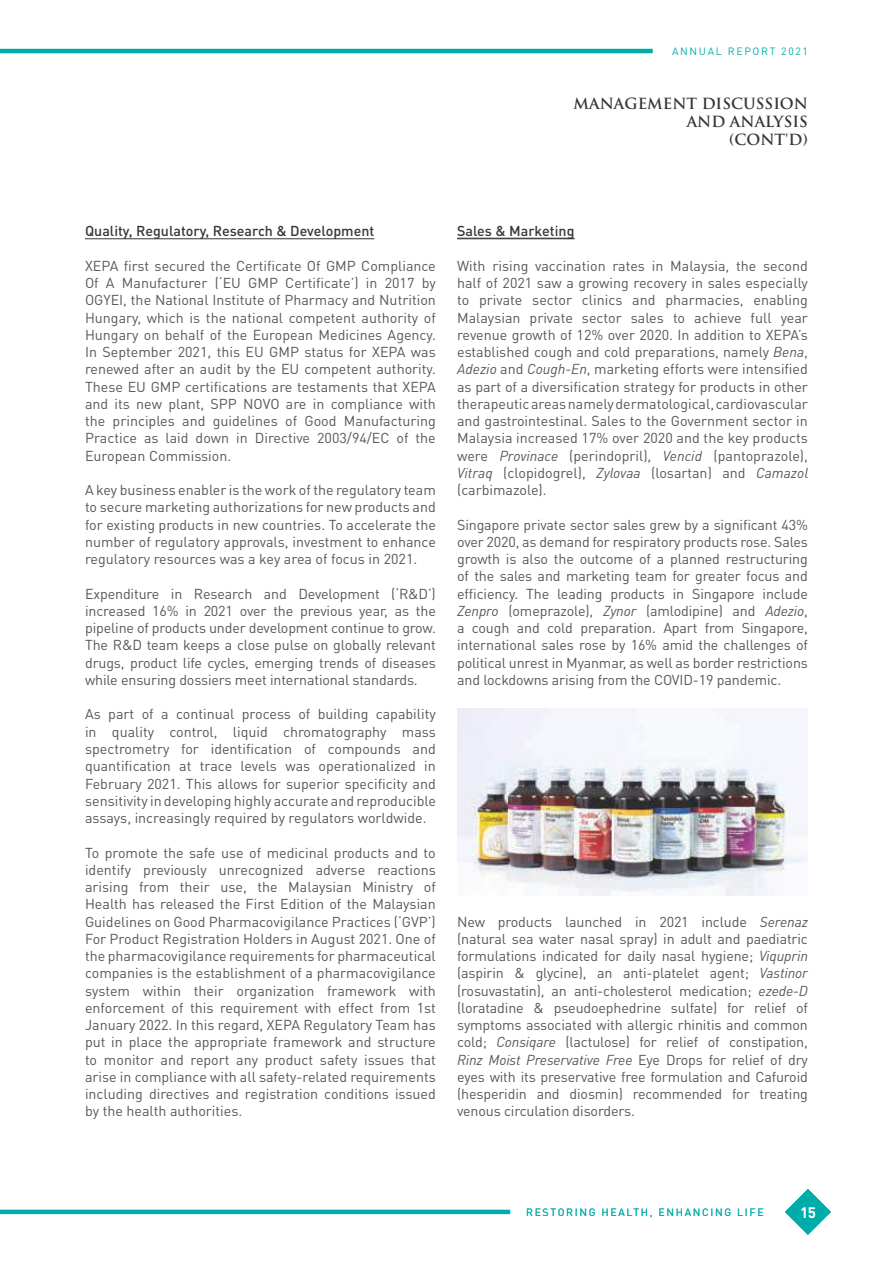
<style>
.page{position:relative;width:893px;height:1263px;background:#fff}
.page>*{position:absolute;margin:0;border:0;box-sizing:border-box;transform-origin:0 0}
.t1{font:700 15px/18px "Trajan Pro";color:#373535;text-align:right}
.t2{font:700 15px "DINOT";color:#fff}
.t3{font:14.25px/17.2px "DINOT";color:#575759;text-align:justify}
.t4{font:500 14.25px "DINOT";color:#373535}
.t5{font:10.5px "DINOT";letter-spacing:.16em;color:#00aca9}
.s1{font-style:italic}
</style>
<div class="page">
<hr style="left:0;top:49px;width:653px;height:4px;background:#00aca9">
<hr style="left:0;top:1210px;width:510px;height:4px;background:#00aca9">
<svg style="left:785px;top:1189px;width:46px;height:46px"></svg>
<hr style="left:85px;top:238px;width:289px;height:1px;background:#373535">
<hr style="left:457px;top:238px;width:117px;height:1px;background:#373535">
<img style="left:457px;top:708px;width:351px;height:187px">
<p class="t5" style="left:672px;top:44px;width:137px">ANNUAL REPORT 2021</p>
<p class="t1" style="left:573px;top:95px;width:236px">MANAGEMENT DISCUSSION<br>AND ANALYSIS<br>(CONT'D)</p>
<p class="t4" style="left:85px;top:221px;width:291px">Quality, Regulatory, Research &amp; Development</p>
<p class="t3" style="left:85px;top:256px;width:352px">XEPA first secured the Certificate Of GMP Compliance Of A Manufacturer (‘EU GMP Certificate’) in 2017 by OGYEI, the National Institute of Pharmacy and Nutrition Hungary, which is the national competent authority of Hungary on behalf of the European Medicines Agency.<br>In September 2021, this EU GMP status for XEPA was renewed after an audit by the EU competent authority.<br>These EU GMP certifications are testaments that XEPA and its new plant, SPP NOVO are in compliance with the principles and guidelines of Good Manufacturing Practice as laid down in Directive 2003/94/EC of the European Commission.</p>
<p class="t3" style="left:85px;top:481px;width:352px">A key business enabler is the work of the regulatory team to secure marketing authorizations for new products and for existing products in new countries. To accelerate the number of regulatory approvals, investment to enhance regulatory resources was a key area of focus in 2021.</p>
<p class="t3" style="left:85px;top:584px;width:352px">Expenditure in Research and Development (‘R&amp;D’) increased 16% in 2021 over the previous year, as the pipeline of products under development continue to grow.<br>The R&amp;D team keeps a close pulse on globally relevant drugs, product life cycles, emerging trends of diseases while ensuring dossiers meet international standards.</p>
<p class="t3" style="left:85px;top:705px;width:352px">As part of a continual process of building capability in quality control, liquid chromatography mass spectrometry for identification of compounds and quantification at trace levels was operationalized in February 2021. This allows for superior specificity and sensitivity in developing highly accurate and reproducible assays, increasingly required by regulators worldwide.</p>
<p class="t3" style="left:85px;top:843px;width:352px">To promote the safe use of medicinal products and to identify previously unrecognized adverse reactions arising from their use, the Malaysian Ministry of Health has released the First Edition of the Malaysian Guidelines on Good Pharmacovigilance Practices (‘GVP’)<br>For Product Registration Holders in August 2021. One of the pharmacovigilance requirements for pharmaceutical companies is the establishment of a pharmacovigilance system within their organization framework with enforcement of this requirement with effect from 1st January 2022. In this regard, XEPA Regulatory Team has put in place the appropriate framework and structure to monitor and report any product safety issues that arise in compliance with all safety-related requirements including directives and registration conditions issued by the health authorities.</p>
<p class="t4" style="left:457px;top:221px;width:119px">Sales &amp; Marketing</p>
<p class="t3" style="left:457px;top:256px;width:352px">With rising vaccination rates in Malaysia, the second half of 2021 saw a growing recovery in sales especially to private sector clinics and pharmacies, enabling Malaysian private sector sales to achieve full year revenue growth of 12% over 2020. In addition to XEPA’s established cough and cold preparations, namely <span class="s1">Bena</span>, <span class="s1">Adezio</span> and <span class="s1">Cough-En</span>, marketing efforts were intensified as part of a diversification strategy for products in other therapeutic areas namely dermatological, cardiovascular and gastrointestinal. Sales to the Government sector in Malaysia increased 17% over 2020 and the key products were <span class="s1">Provinace</span> (perindopril), <span class="s1">Vencid</span> (pantoprazole), <span class="s1">Vitraq</span> (clopidogrel), <span class="s1">Zylovaa</span> (losartan) and <span class="s1">Camazol </span>(carbimazole).</p>
<p class="t3" style="left:457px;top:515px;width:352px">Singapore private sector sales grew by a significant 43% over 2020, as demand for respiratory products rose. Sales growth is also the outcome of a planned restructuring of the sales and marketing team for greater focus and efficiency. The leading products in Singapore include <span class="s1">Zenpro</span> (omeprazole), <span class="s1">Zynor</span> (amlodipine) and <span class="s1">Adezio</span>, a cough and cold preparation. Apart from Singapore, international sales rose by 16% amid the challenges of political unrest in Myanmar, as well as border restrictions and lockdowns arising from the COVID-19 pandemic.</p>
<p class="t3" style="left:457px;top:912px;width:352px">New products launched in 2021 include <span class="s1">Serenaz </span>(natural sea water nasal spray) in adult and paediatric formulations indicated for daily nasal hygiene; <span class="s1">Viquprin </span>(aspirin &amp; glycine), an anti-platelet agent; <span class="s1">Vastinor </span>(rosuvastatin), an anti-cholesterol medication; <span class="s1">ezede-D </span>(loratadine &amp; pseudoephedrine sulfate) for relief of symptoms associated with allergic rhinitis and common cold; <span class="s1">Consiqare</span> (lactulose) for relief of constipation, <span class="s1">Rinz Moist Preservative Free</span> Eye Drops for relief of dry eyes with its preservative free formulation and Cafuroid (hesperidin and diosmin) recommended for treating venous circulation disorders.</p>
<p class="t5" style="left:526px;top:1205px;width:239px">RESTORING HEALTH, ENHANCING LIFE</p>
<p class="t2" style="left:800px;top:1202px;width:17px">15</p>
</div>
